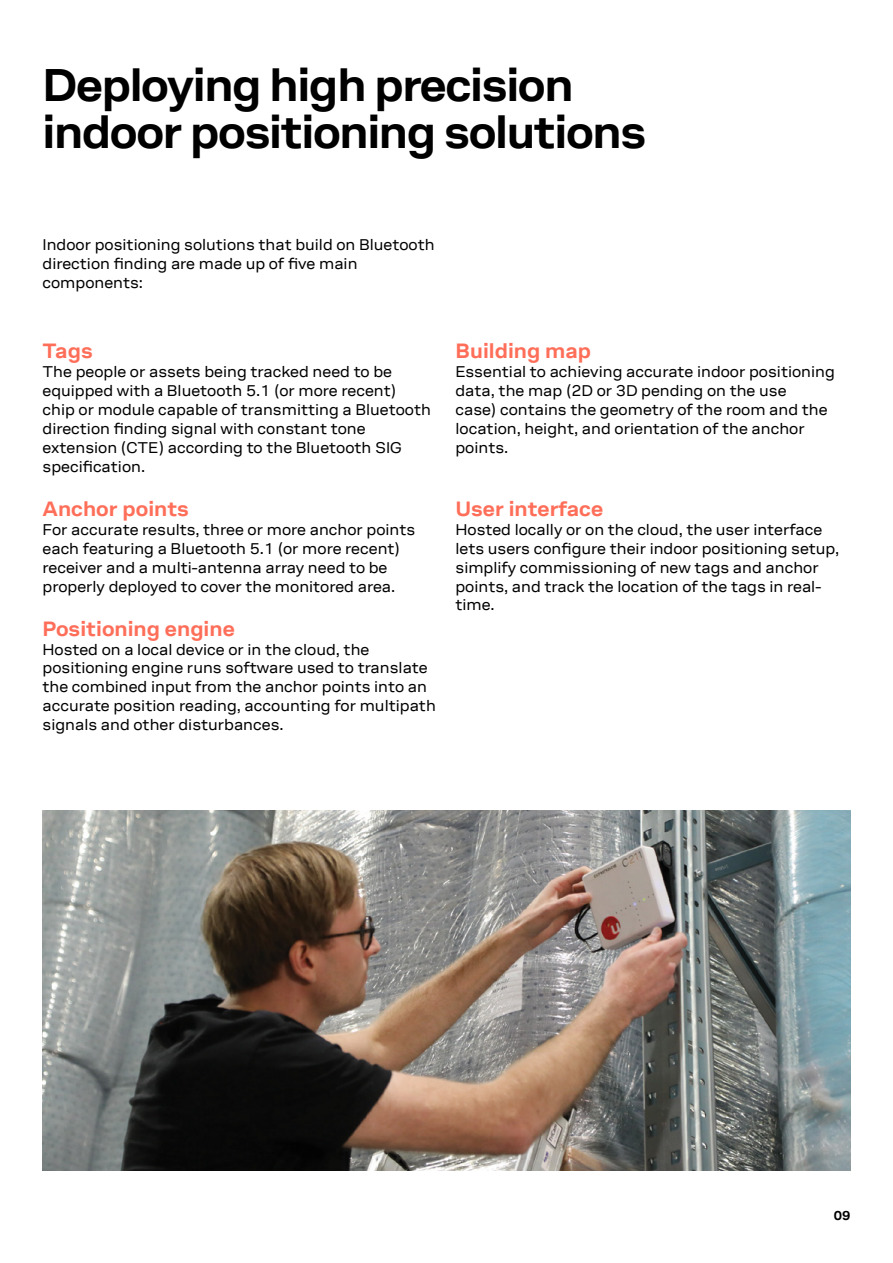
<style>
.page{position:relative;width:893px;height:1263px;background:#fff}
.page>*{position:absolute;margin:0;border:0;box-sizing:border-box;transform-origin:0 0}
.t1{font:700 46.5px/46.5px "ublox";letter-spacing:-.03em;color:#000}
.t2{font:700 21px "ublox";color:#ff6e59}
.t3{font:15.75px/18.9px "ublox";color:#000}
.t4{font:700 13.05px "ublox";color:#000}
</style>
<div class="page">
<img style="left:43px;top:810px;width:807px;height:360px">
<h1 class="t1" style="left:43px;top:64px;width:605px">Deploying high precision indoor positioning solutions</h1>
<p class="t3" style="left:43px;top:235px;width:394px">Indoor positioning solutions that build on Bluetooth direction finding are made up of five main components:</p>
<h2 class="t2" style="left:43px;top:340px;width:52px">Tags</h2>
<p class="t3" style="left:43px;top:363px;width:390px">The people or assets being tracked need to be equipped with a Bluetooth 5.1 (or more recent) chip or module capable of transmitting a Bluetooth direction finding signal with constant tone extension (CTE) according to the Bluetooth SIG specification.</p>
<h2 class="t2" style="left:43px;top:497px;width:148px">Anchor points</h2>
<p class="t3" style="left:43px;top:520px;width:374px">For accurate results, three or more anchor points each featuring a Bluetooth 5.1 (or more recent) receiver and a multi-antenna array need to be properly deployed to cover the monitored area.</p>
<h2 class="t2" style="left:43px;top:617px;width:194px">Positioning engine</h2>
<p class="t3" style="left:43px;top:640px;width:395px">Hosted on a local device or in the cloud, the positioning engine runs software used to translate the combined input from the anchor points into an accurate position reading, accounting for multipath signals and other disturbances.</p>
<h2 class="t2" style="left:455px;top:340px;width:137px">Building map</h2>
<p class="t3" style="left:455px;top:363px;width:381px">Essential to achieving accurate indoor positioning data, the map (2D or 3D pending on the use<br>case) contains the geometry of the room and the location, height, and orientation of the anchor points.</p>
<h2 class="t2" style="left:455px;top:497px;width:149px">User interface</h2>
<p class="t3" style="left:455px;top:520px;width:385px">Hosted locally or on the cloud, the user interface lets users configure their indoor positioning setup, simplify commissioning of new tags and anchor points, and track the location of the tags in real&shy;time.</p>
<p class="t4" style="left:834px;top:1209px;width:18px">09</p>
</div>
